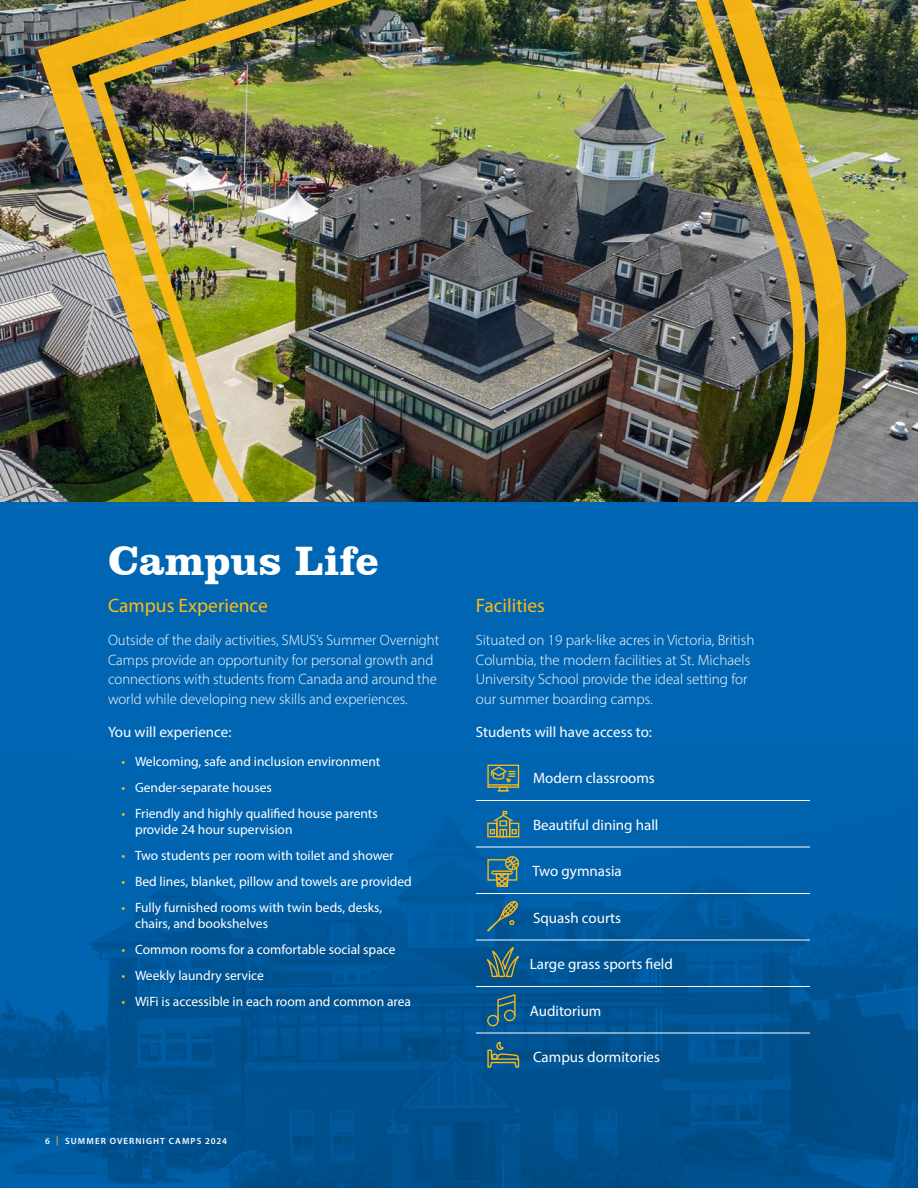
<style>
.page{position:relative;width:918px;height:1188px;background:#fff}
.page>*{position:absolute;margin:0;border:0;box-sizing:border-box;transform-origin:0 0}
.t1{font:700 42px "Clarendon BT";color:#fff}
.t2{font:19.5px "Myriad Pro";color:#fdb913}
.t3{font:300 15px/19.5px "Myriad Pro";color:#fff}
.t4{font:15px "Myriad Pro";color:#fff}
.t5{font:13.5px/16.2px "Myriad Pro";color:#fff}
.t6{font:600 9px "Myriad Pro";letter-spacing:.12em;color:#fff}
.s1{color:#fdb913}
</style>
<div class="page">
<img style="left:0;top:0;width:918px;height:502px">
<img style="left:38px;top:0;width:878px;height:502px">
<img style="left:89px;top:0;width:733px;height:502px">
<div style="left:0;top:502px;width:918px;height:686px;background:#0066b3"></div>
<img style="left:0;top:764px;width:918px;height:424px">
<hr style="left:476px;top:800px;width:334px;height:1px;background:#fff">
<hr style="left:476px;top:847px;width:334px;height:1px;background:#fff">
<hr style="left:476px;top:893px;width:334px;height:1px;background:#fff">
<hr style="left:476px;top:940px;width:334px;height:1px;background:#fff">
<hr style="left:476px;top:986px;width:334px;height:1px;background:#fff">
<hr style="left:476px;top:1033px;width:334px;height:1px;background:#fff">
<svg style="left:487px;top:764px;width:32px;height:28px"></svg>
<div style="left:487px;top:823px;width:11px;height:14px;border:1px solid #fdb913"></div>
<div style="left:509px;top:823px;width:10px;height:14px;border:1px solid #fdb913"></div>
<div style="left:499px;top:829px;width:8px;height:8px;border:1px solid #fdb913"></div>
<div style="left:496px;top:819px;width:14px;height:18px;border:1px solid #fdb913"></div>
<div style="left:499px;top:820px;width:8px;height:6px;border:1px solid #fdb913"></div>
<svg style="left:492px;top:810px;width:22px;height:13px"></svg>
<svg style="left:512px;top:829px;width:5px;height:5px"></svg>
<svg style="left:490px;top:829px;width:5px;height:5px"></svg>
<svg style="left:487px;top:855px;width:32px;height:33px"></svg>
<svg style="left:487px;top:900px;width:32px;height:32px"></svg>
<svg style="left:487px;top:947px;width:32px;height:30px"></svg>
<div style="left:487px;top:1015px;width:12px;height:11px;border:1px solid #fdb913;border-radius:50%"></div>
<svg style="left:496px;top:994px;width:20px;height:28px"></svg>
<svg style="left:487px;top:1042px;width:32px;height:26px"></svg>
<h1 class="t1" style="left:108px;top:535px;width:272px">Campus Life</h1>
<h2 class="t2" style="left:108px;top:593px;width:162px">Campus Experience</h2>
<p class="t3" style="left:108px;top:630px;width:333px">Outside of the daily activities, SMUS’s Summer Overnight Camps provide an opportunity for personal growth and connections with students from Canada and around the world while developing new skills and experiences.</p>
<p class="t4" style="left:108px;top:722px;width:125px">You will experience:</p>
<p class="t5" style="left:122px;top:753px;width:260px"><span class="s1">•</span> Welcoming, safe and inclusion environment</p>
<p class="t5" style="left:122px;top:779px;width:152px"><span class="s1">•</span> Gender-separate houses</p>
<p class="t5" style="left:135px;top:805px;width:244px;text-indent:-14px"><span class="s1">•</span> Friendly and highly qualified house parents provide 24 hour supervision</p>
<p class="t5" style="left:122px;top:847px;width:274px"><span class="s1">•</span> Two students per room with toilet and shower</p>
<p class="t5" style="left:122px;top:873px;width:292px"><span class="s1">•</span> Bed lines, blanket, pillow and towels are provided</p>
<p class="t5" style="left:135px;top:899px;width:249px;text-indent:-14px"><span class="s1">•</span> Fully furnished rooms with twin beds, desks, chairs, and bookshelves</p>
<p class="t5" style="left:122px;top:941px;width:276px"><span class="s1">•</span> Common rooms for a comfortable social space</p>
<p class="t5" style="left:122px;top:967px;width:144px"><span class="s1">•</span> Weekly laundry service</p>
<p class="t5" style="left:122px;top:993px;width:291px"><span class="s1">•</span> WiFi is accessible in each room and common area</p>
<p class="t6" style="left:45px;top:1135px;width:184px">6 <span class="s1">|</span> SUMMER OVERNIGHT CAMPS 2024</p>
<h2 class="t2" style="left:476px;top:593px;width:70px">Facilities</h2>
<p class="t3" style="left:476px;top:630px;width:280px">Situated on 19 park-like acres in Victoria, British Columbia, the modern facilities at St. Michaels University School provide the ideal setting for our summer boarding camps.</p>
<p class="t4" style="left:476px;top:722px;width:178px">Students will have access to:</p>
<p class="t4" style="left:533px;top:769px;width:123px">Modern classrooms</p>
<p class="t4" style="left:533px;top:815px;width:127px">Beautiful dining hall</p>
<p class="t4" style="left:532px;top:862px;width:91px">Two gymnasia</p>
<p class="t4" style="left:533px;top:908px;width:90px">Squash courts</p>
<p class="t4" style="left:530px;top:955px;width:145px">Large grass sports field</p>
<p class="t4" style="left:530px;top:1001px;width:73px">Auditorium</p>
<p class="t4" style="left:533px;top:1048px;width:128px">Campus dormitories</p>
</div>
